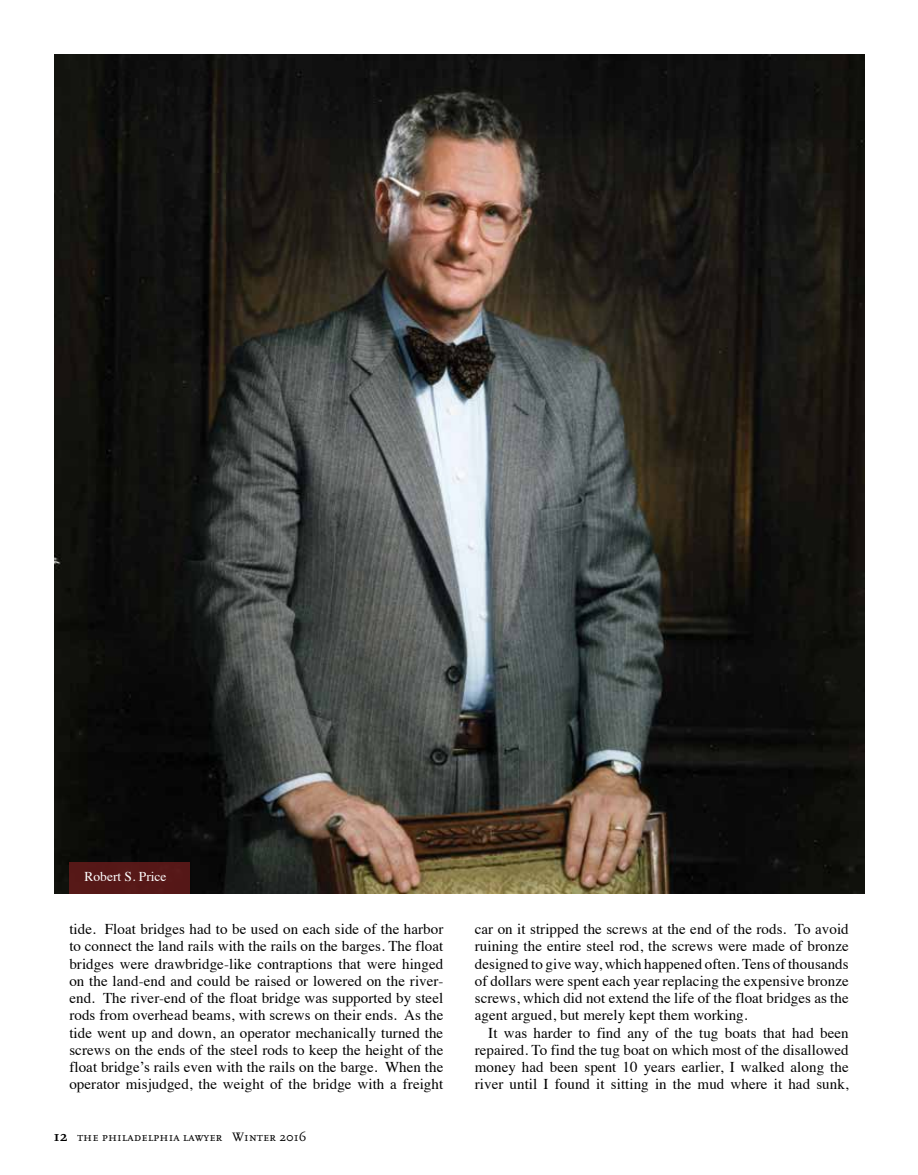
<style>
.page{position:relative;width:918px;height:1175px;background:#fff}
.page>*{position:absolute;margin:0;border:0;box-sizing:border-box;transform-origin:0 0}
.t1{font:15px/17.2px "Times";letter-spacing:.005em;color:#000;text-align:justify}
.t2{font:13.5px "Times";color:#fff}
.t3{font:12.75px "Scala Caps";letter-spacing:.005em;color:#000}
.s1{font-family:"Scala";font-weight:700;font-size:15px}
</style>
<div class="page">
<img style="left:54px;top:54px;width:810px;height:840px">
<div style="left:69px;top:862px;width:121px;height:32px;background:#561817"></div>
<p class="t2" style="left:85px;top:863px;width:84px">Robert S. Price</p>
<p class="t1" style="left:69px;top:919px;width:376px">tide. Float bridges had to be used on each side of the harbor to connect the land rails with the rails on the barges. The float bridges were drawbridge-like contraptions that were hinged on the land-end and could be raised or lowered on the river&shy;end. The river-end of the float bridge was supported by steel rods from overhead beams, with screws on their ends. As the tide went up and down, an operator mechanically turned the screws on the ends of the steel rods to keep the height of the float bridge’s rails even with the rails on the barge. When the operator misjudged, the weight of the bridge with a freight</p>
<p class="t1" style="left:475px;top:919px;width:375px">car on it stripped the screws at the end of the rods. To avoid</p>
<p class="t1" style="left:475px;top:936px;width:375px">ruining the entire steel rod, the screws were made of bronze</p>
<p class="t1" style="left:475px;top:953px;width:375px">designed to give way, which happened often. Tens of thousands</p>
<p class="t1" style="left:475px;top:971px;width:375px">of dollars were spent each year replacing the expensive bronze</p>
<p class="t1" style="left:475px;top:988px;width:375px">screws, which did not extend the life of the float bridges as the</p>
<p class="t1" style="left:475px;top:1005px;width:274px">agent argued, but merely kept them working.</p>
<p class="t1" style="left:488px;top:1022px;width:362px">It was harder to find any of the tug boats that had been</p>
<p class="t1" style="left:475px;top:1040px;width:375px">repaired. To find the tug boat on which most of the disallowed</p>
<p class="t1" style="left:475px;top:1057px;width:375px">money had been spent 10 years earlier, I walked along the</p>
<p class="t1" style="left:475px;top:1074px;width:375px">river until I found it sitting in the mud where it had sunk,</p>
<p class="t3" style="left:54px;top:1130px;width:254px"><span class="s1">12</span> the philadelphia lawyer Winter 2016</p>
</div>
